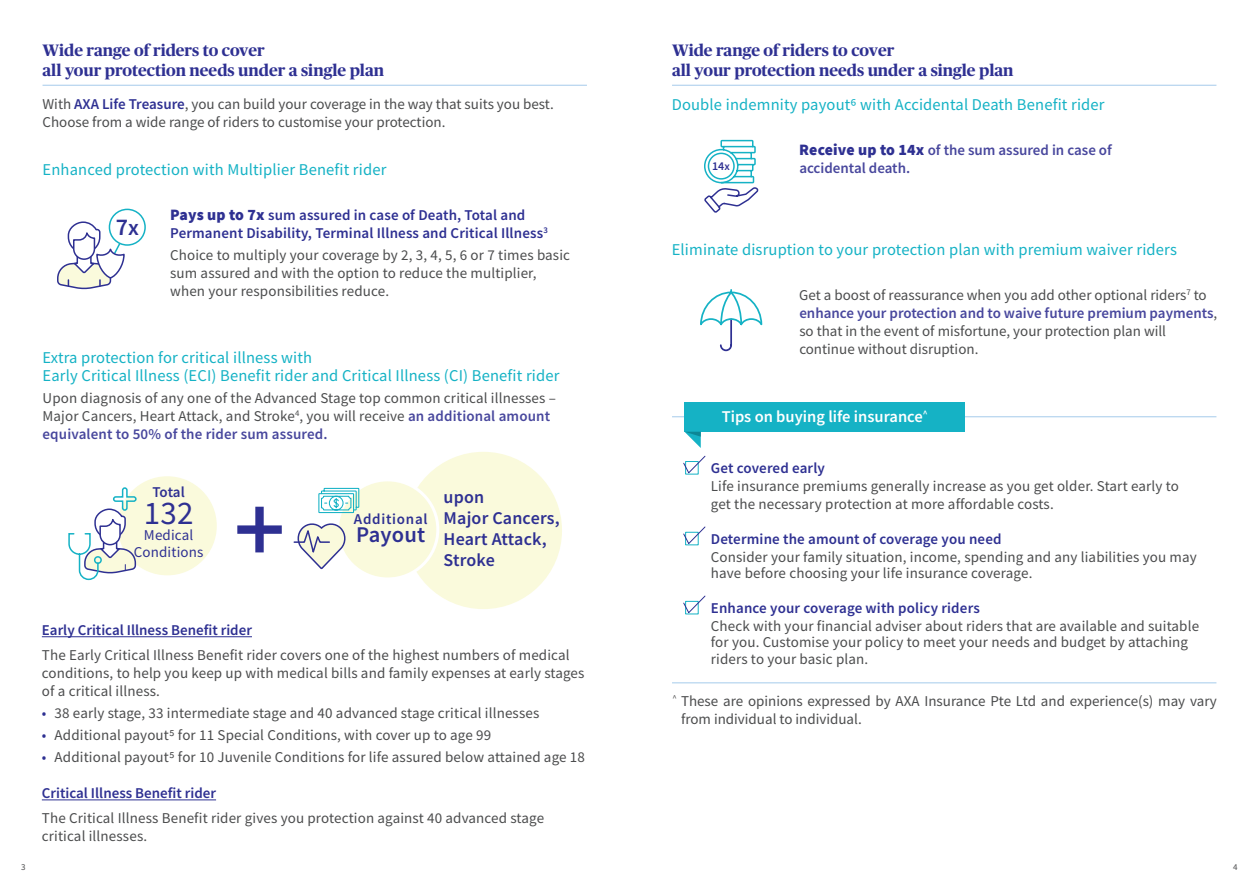
<style>
.page{position:relative;width:1259px;height:893px;background:#fff}
.page>*{position:absolute;margin:0;border:0;box-sizing:border-box;transform-origin:0 0}
.HL{font:500 90px "ITC Franklin Gothic Std";color:#2e3092}
.Benefit_Header{font:33px "Source Sans Pro";color:#2e3092}
.Benefit_Header-2{font:600 24px "Source Sans Pro";color:#2e3092}
.Benefit_Header-3{font:600 22.5px "Source Sans Pro";letter-spacing:.01em;color:#2e3092}
.Benefit_Header-4{font:600 18px/21px "Source Sans Pro";letter-spacing:.01em;color:#2e3092}
.Benefit_Header-5{font:16.5px/18px "Source Sans Pro";letter-spacing:.01em;color:#15b2c5}
._00_Headline_11pt{font:700 16.5px/19.8px "Publico Headline";color:#2e3092}
._01_Body_text_bullet{font:16.5px "Source Sans Pro";letter-spacing:.01em;color:#15b2c5}
._01_Body_text_9_12{font:600 16.5px "Source Sans Pro";color:#fff}
.Benefit_Header-6{font:15px/18px "Source Sans Pro";letter-spacing:.01em;color:#4b4c4d}
.Benefit_Header-7{font:600 15px/18px "Source Sans Pro";letter-spacing:.01em;color:#2e3092}
._01_Body_text_bullet-2{font:15px/18px "Source Sans Pro";color:#4b4c4d}
._01_Body_text_9_12-2{font:15px/18px "Source Sans Pro";color:#4b4c4d}
.T_Cs{font:15px/18px "Source Sans Pro";color:#4b4c4d}
._01_Body_text_9_12-3{font:600 15px "Source Sans Pro";color:#2e3092}
._01_Body_text_bullet-3{font:600 15px/18px "Source Sans Pro";color:#48479d}
.Benefit_Header-8{font:15px/16.5px "Source Sans Pro";letter-spacing:.01em;color:#2e3092;text-align:center}
.Benefit_Header-9{font:600 15px "Source Sans Pro";letter-spacing:.05em;color:#2e3092}
.Benefit_Header-10{font:600 12px "Source Sans Pro";color:#2e3092}
.t1{font:9px "Source Sans Pro";color:#4b4c4d}
.s1{font-weight:600;color:#2e3092}
.s2{font-weight:900;font-size:15.75px}
.s3{font-size:22.5px}
.s4{font-weight:600;color:#48479d}
.s5{color:#2e3092}
.s6{font-weight:900;font-size:15.75px;color:#2e3092}
.s7{font-size:11.25px}
</style>
<div class="page">
<hr style="left:43px;top:85px;width:544px;height:1px;background:#a5cbeb">
<svg style="left:57px;top:221px;width:68px;height:69px"></svg>
<div style="left:109px;top:209px;width:36px;height:36px;background:#fff;border-radius:50%"></div>
<div style="left:109px;top:209px;width:37px;height:37px;border:2px solid #15b2c5;border-radius:50%"></div>
<hr style="left:42px;top:636px;width:210px;height:1px;background:#2e3092">
<hr style="left:42px;top:799px;width:174px;height:1px;background:#2e3092">
<hr style="left:672px;top:85px;width:544px;height:1px;background:#a5cbeb">
<div style="left:405px;top:452px;width:157px;height:157px;background:#fafadc;border-radius:50%"></div>
<div style="left:118px;top:476px;width:99px;height:99px;background:#fafadc;border-radius:50%"></div>
<svg style="left:68px;top:487px;width:69px;height:94px"></svg>
<div style="left:337px;top:480px;width:101px;height:99px;background:#fafadc;border-radius:50%"></div>
<div style="left:336px;top:478px;width:103px;height:102px;border:3px solid #fff;border-radius:50%"></div>
<svg style="left:293px;top:521px;width:53px;height:49px"></svg>
<svg style="left:318px;top:487px;width:42px;height:27px"></svg>
<svg style="left:704px;top:139px;width:55px;height:74px"></svg>
<hr style="left:672px;top:682px;width:544px;height:1px;background:#a5cbeb">
<hr style="left:672px;top:416px;width:544px;height:1px;background:#a5cbeb">
<div style="left:684px;top:402px;width:280px;height:30px;background:#15b2c5"></div>
<svg style="left:682px;top:289px;width:81px;height:395px"></svg>
<p class="_00_Headline_11pt" style="left:43px;top:39px;width:343px">Wide range of riders to cover<br>all your protection needs under a single plan</p>
<p class="_01_Body_text_9_12-2" style="left:43px;top:95px;width:513px">With <span class="s1">AXA Life Treasure</span>, you can build your coverage in the way that suits you best.<br>Choose from a wide range of riders to customise your protection.</p>
<p class="Benefit_Header-5" style="left:43px;top:161px;width:345px">Enhanced protection with Multiplier Benefit rider</p>
<p class="Benefit_Header-7" style="left:170px;top:206px;width:379px"><span class="s2">Pays up to 7x</span> sum assured in case of Death, Total and<br>Permanent Disability, Terminal Illness and Critical Illness<sup>3</sup></p>
<p class="Benefit_Header-6" style="left:170px;top:246px;width:401px">Choice to multiply your coverage by 2, 3, 4, 5, 6 or 7 times basic sum assured and with the option to reduce the multiplier, when your responsibilities reduce.</p>
<p class="Benefit_Header-2" style="left:116px;top:211px;width:25px">7<span class="s3">x</span></p>
<p class="Benefit_Header-5" style="left:43px;top:348px;width:518px">Extra protection for critical illness with<br>Early Critical Illness (ECI) Benefit rider and Critical Illness (CI) Benefit rider</p>
<p class="Benefit_Header-6" style="left:43px;top:389px;width:515px">Upon diagnosis of any one of the Advanced Stage top common critical illnesses –<br>Major Cancers, Heart Attack, and Stroke<sup>4</sup>, you will receive <span class="s4">an additional amount equivalent to 50% of the rider sum assured.</span></p>
<p class="Benefit_Header-7" style="left:152px;top:483px;width:34px">Total</p>
<p class="Benefit_Header" style="left:144px;top:492px;width:51px">132</p>
<p class="Benefit_Header-8" style="left:134px;top:527px;width:71px">Medical<br>Conditions</p>
<p class="HL" style="left:233px;top:480px;width:54px">+</p>
<p class="Benefit_Header-9" style="left:354px;top:509px;width:75px">Additional</p>
<p class="Benefit_Header-3" style="left:356px;top:520px;width:70px">Payout</p>
<p class="Benefit_Header-4" style="left:443px;top:486px;width:118px">upon<br>Major Cancers,<br>Heart Attack,<br>Stroke</p>
<p class="_01_Body_text_9_12-3" style="left:42px;top:620px;width:212px">Early Critical Illness Benefit rider</p>
<p class="Benefit_Header-6" style="left:42px;top:645px;width:544px">The Early Critical Illness Benefit rider covers one of the highest numbers of medical conditions, to help you keep up with medical bills and family expenses at early stages of a critical illness.</p>
<p class="Benefit_Header-6" style="left:42px;top:704px;width:499px"><span class="s5">•</span> 38 early stage, 33 intermediate stage and 40 advanced stage critical illnesses</p>
<p class="Benefit_Header-6" style="left:42px;top:726px;width:451px"><span class="s5">•</span> Additional payout5 for 11 Special Conditions, with cover up to age 99</p>
<p class="Benefit_Header-6" style="left:42px;top:748px;width:544px"><span class="s5">•</span> Additional payout5 for 10 Juvenile Conditions for life assured below attained age 18</p>
<p class="_01_Body_text_9_12-3" style="left:42px;top:783px;width:176px">Critical Illness Benefit rider</p>
<p class="Benefit_Header-6" style="left:42px;top:809px;width:504px">The Critical Illness Benefit rider gives you protection against 40 advanced stage critical illnesses.</p>
<p class="_00_Headline_11pt" style="left:672px;top:39px;width:343px">Wide range of riders to cover<br>all your protection needs under a single plan</p>
<p class="_01_Body_text_bullet" style="left:672px;top:94px;width:434px">Double indemnity payout6 with Accidental Death Benefit rider</p>
<p class="_01_Body_text_bullet-3" style="left:799px;top:141px;width:314px"><span class="s6">Receive up to 14x</span> of the sum assured in case of accidental death.</p>
<p class="Benefit_Header-10" style="left:712px;top:158px;width:19px">14<span class="s7">x</span></p>
<p class="_01_Body_text_bullet" style="left:672px;top:239px;width:507px">Eliminate disruption to your protection plan with premium waiver riders</p>
<p class="_01_Body_text_bullet-2" style="left:799px;top:286px;width:419px">Get a boost of reassurance when you add other optional riders<sup>7</sup> to <span class="s4">enhance your protection and to waive future premium payments</span>, so that in the event of misfortune, your protection plan will continue without disruption.</p>
<p class="_01_Body_text_9_12" style="left:721px;top:406px;width:208px">Tips on buying life insurance<sup>^</sup></p>
<p class="Benefit_Header-7" style="left:711px;top:459px;width:116px">Get covered early</p>
<p class="Benefit_Header-6" style="left:711px;top:477px;width:469px">Life insurance premiums generally increase as you get older. Start early to get the necessary protection at more affordable costs.</p>
<p class="Benefit_Header-7" style="left:711px;top:529px;width:292px">Determine the amount of coverage you need</p>
<p class="Benefit_Header-6" style="left:711px;top:548px;width:487px;line-height:16.5px">Consider your family situation, income, spending and any liabilities you may have before choosing your life insurance coverage.</p>
<p class="Benefit_Header-7" style="left:711px;top:598px;width:270px">Enhance your coverage with policy riders</p>
<p class="Benefit_Header-6" style="left:711px;top:617px;width:490px;line-height:16.5px">Check with your financial adviser about riders that are available and suitable for you. Customise your policy to meet your needs and budget by attaching riders to your basic plan.</p>
<p class="T_Cs" style="left:681px;top:692px;width:537px;text-indent:-9px"><sup>^</sup> These are opinions expressed by AXA Insurance Pte Ltd and experience(s) may vary from individual to individual.</p>
<p class="t1" style="left:21px;top:861px;width:6px">3</p>
<p class="t1" style="left:1233px;top:861px;width:6px">4</p>
</div>
